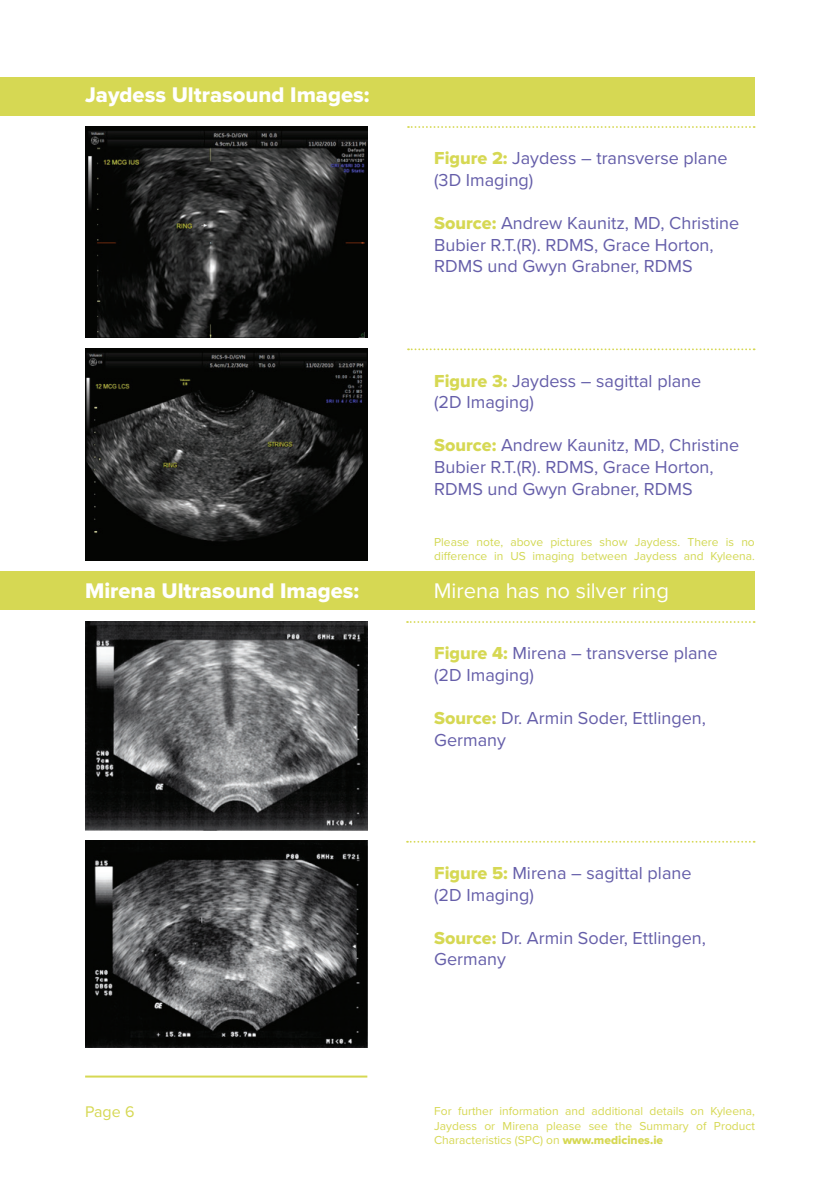
<style>
.page{position:relative;width:840px;height:1191px;background:#fff}
.page>*{position:absolute;margin:0;border:0;box-sizing:border-box;transform-origin:0 0}
.t1{font:22px "Proxima Nova Extrabld";color:#fff}
.t2{font:22px "Proxima Nova";color:#fff}
.t3{font:18px/21.6px "Proxima Nova";color:#655ea9}
.t4{font:16px "Proxima Nova";color:#d6d853}
.t5{font:12px/14.4px "Proxima Nova";color:#d6d853;text-align:justify}
.t6{font:12px/14.4px "Proxima Nova";color:#d2d853}
.s1{font-family:"Proxima Nova Extrabld";color:#d6d853}
.s2{font-family:"Proxima Nova Extrabld"}
</style>
<div class="page">
<hr style="left:85px;top:1075px;width:282px;height:2px;background:#d6d853">
<img style="left:85px;top:126px;width:282px;height:211px">
<img style="left:85px;top:348px;width:282px;height:212px">
<div style="left:0;top:77px;width:754px;height:38px;background:#d6d853"></div>
<div style="left:0;top:571px;width:754px;height:39px;background:#d6d853"></div>
<img style="left:85px;top:621px;width:282px;height:209px">
<img style="left:85px;top:841px;width:282px;height:206px">
<svg style="left:408px;top:126px;width:346px;height:2px"></svg>
<svg style="left:407px;top:621px;width:347px;height:2px"></svg>
<svg style="left:407px;top:841px;width:347px;height:1px"></svg>
<svg style="left:408px;top:348px;width:346px;height:2px"></svg>
<p class="t1" style="left:85px;top:79px;width:286px">Jaydess Ultrasound Images:</p>
<p class="t3" style="left:434px;top:147px;width:295px"><span class="s1">Figure 2:</span> Jaydess – transverse plane (3D Imaging)</p>
<p class="t3" style="left:434px;top:211px;width:306px"><span class="s1">Source:</span> Andrew Kaunitz, MD, Christine<br>Bubier R.T.(R). RDMS, Grace Horton,<br>RDMS und Gwyn Grabner, RDMS</p>
<p class="t3" style="left:434px;top:369px;width:268px"><span class="s1">Figure 3:</span> Jaydess – sagittal plane (2D Imaging)</p>
<p class="t3" style="left:434px;top:434px;width:306px"><span class="s1">Source:</span> Andrew Kaunitz, MD, Christine<br>Bubier R.T.(R). RDMS, Grace Horton,<br>RDMS und Gwyn Grabner, RDMS</p>
<p class="t6" style="left:434px;top:534px;width:322px">Please note, above pictures show Jaydess. There is no difference in US imaging between Jaydess and Kyleena.</p>
<p class="t1" style="left:85px;top:574px;width:275px">Mirena Ultrasound Images:</p>
<p class="t2" style="left:433px;top:574px;width:237px">Mirena has no silver ring</p>
<p class="t3" style="left:434px;top:641px;width:285px"><span class="s1">Figure 4:</span> Mirena – transverse plane (2D Imaging)</p>
<p class="t3" style="left:434px;top:706px;width:273px"><span class="s1">Source:</span> Dr. Armin Soder, Ettlingen,<br>Germany</p>
<p class="t3" style="left:434px;top:861px;width:259px"><span class="s1">Figure 5:</span> Mirena – sagittal plane (2D Imaging)</p>
<p class="t3" style="left:434px;top:926px;width:273px"><span class="s1">Source:</span> Dr. Armin Soder, Ettlingen,<br>Germany</p>
<p class="t4" style="left:85px;top:1099px;width:51px">Page 6</p>
<p class="t5" style="left:434px;top:1103px;width:322px">For further information and additional details on Kyleena, Jaydess or Mirena please see the Summary of Product Characteristics (SPC) on <span class="s2">www.medicines.ie</span></p>
</div>
